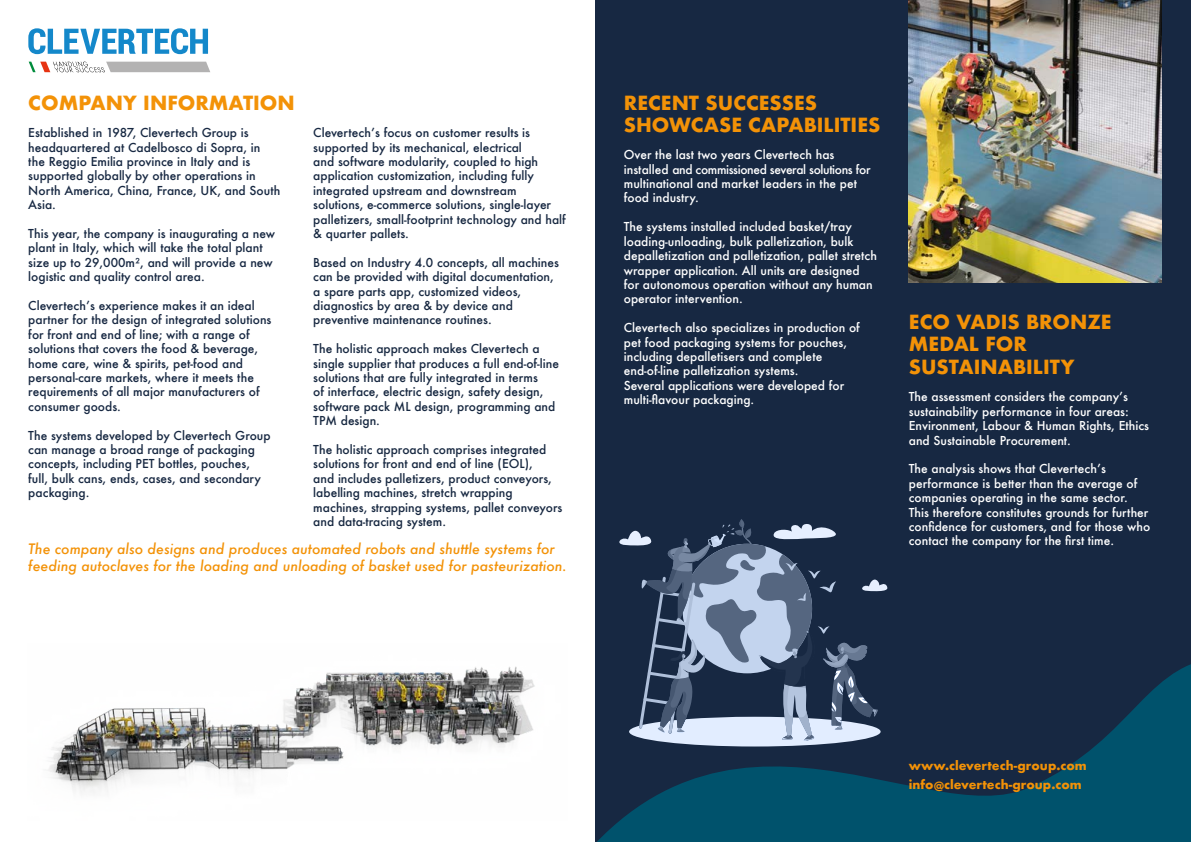
<style>
.page{position:relative;width:1191px;height:842px;background:#fff}
.page>*{position:absolute;margin:0;border:0;box-sizing:border-box;transform-origin:0 0}
.t1{font:700 19px/22.8px "Futura";color:#f39207}
.t2{font:italic 500 14px/16.8px "Futura";color:#f39207}
.t3{font:500 12px/14.4px "Futura";color:#172842}
.t4{font:500 12px/14.4px "Futura";color:#fff}
.t5{font:500 12px/14.4px "Futura";color:#172841}
.t6{font:700 12px/19px "Futura";color:#f39207}
</style>
<div class="page">
<div style="left:595px;top:0;width:596px;height:842px;background:#172842"></div>
<svg style="left:597px;top:664px;width:594px;height:178px;fill:#00526c"></svg>
<img style="left:47px;top:666px;width:488px;height:127px">
<img style="left:909px;top:0;width:252px;height:283px">
<svg style="left:619px;top:519px;width:270px;height:227px"></svg>
<svg style="left:29px;top:62px;width:181px;height:10px"></svg>
<svg style="left:28px;top:28px;width:181px;height:26px"></svg>
<h1 class="t1" style="left:28px;top:92px;width:268px">COMPANY INFORMATION</h1>
<p class="t3" style="left:28px;top:125px;width:253px">Established in 1987, Clevertech Group is headquartered at Cadelbosco di Sopra, in<br>the Reggio Emilia province in Italy and is supported globally by other operations in North America, China, France, UK, and South Asia.</p>
<p class="t3" style="left:28px;top:226px;width:248px">This year, the company is inaugurating a new plant in Italy, which will take the total plant size up to 29,000m², and will provide a new logistic and quality control area.</p>
<p class="t3" style="left:28px;top:298px;width:245px">Clevertech’s experience makes it an ideal partner for the design of integrated solutions for front and end of line; with a range of solutions that covers the food &amp; beverage, home care, wine &amp; spirits, pet-food and personal-care markets, where it meets the requirements of all major manufacturers of consumer goods.</p>
<p class="t3" style="left:28px;top:428px;width:244px">The systems developed by Clevertech Group can manage a broad range of packaging concepts, including PET bottles, pouches, full, bulk cans, ends, cases, and secondary packaging.</p>
<p class="t3" style="left:313px;top:125px;width:239px">Clevertech’s focus on customer results is supported by its mechanical, electrical<br>and software modularity, coupled to high application customization, including fully integrated upstream and downstream solutions, e-commerce solutions, single-layer</p>
<p class="t5" style="left:313px;top:212px;width:254px">palletizers, small-footprint technology and half &amp; quarter pallets.</p>
<p class="t5" style="left:313px;top:255px;width:247px">Based on Industry 4.0 concepts, all machines can be provided with digital documentation, a spare parts app, customized videos, diagnostics by area &amp; by device and preventive maintenance routines.</p>
<p class="t5" style="left:313px;top:341px;width:247px">The holistic approach makes Clevertech a single supplier that produces a full end-of-line solutions that are fully integrated in terms<br>of interface, electric design, safety design, software pack ML design, programming and TPM design.</p>
<p class="t5" style="left:313px;top:442px;width:250px">The holistic approach comprises integrated solutions for front and end of line (EOL),<br>and includes palletizers, product conveyors, labelling machines, stretch wrapping machines, strapping systems, pallet conveyors and data-tracing system.</p>
<p class="t2" style="left:28px;top:541px;width:540px">The company also designs and produces automated robots and shuttle systems for feeding autoclaves for the loading and unloading of basket used for pasteurization.</p>
<h1 class="t1" style="left:624px;top:91px;width:258px">RECENT SUCCESSES<br>SHOWCASE CAPABILITIES</h1>
<p class="t4" style="left:624px;top:147px;width:248px">Over the last two years Clevertech has installed and commissioned several solutions for multinational and market leaders in the pet food industry.</p>
<p class="t4" style="left:624px;top:219px;width:255px">The systems installed included basket/tray loading-unloading, bulk palletization, bulk depalletization and palletization, pallet stretch wrapper application. All units are designed for autonomous operation without any human operator intervention.</p>
<p class="t4" style="left:624px;top:320px;width:237px">Clevertech also specializes in production of pet food packaging systems for pouches, including depalletisers and complete end-of-line palletization systems.<br>Several applications were developed for multi-flavour packaging.</p>
<h1 class="t1" style="left:909px;top:310px;width:204px">ECO VADIS BRONZE<br>MEDAL FOR<br>SUSTAINABILITY</h1>
<p class="t4" style="left:909px;top:390px;width:242px">The assessment considers the company’s sustainability performance in four areas:<br>Environment, Labour &amp; Human Rights, Ethics and Sustainable Procurement.</p>
<p class="t4" style="left:909px;top:462px;width:243px">The analysis shows that Clevertech’s performance is better than the average of companies operating in the same sector.<br>This therefore constitutes grounds for further confidence for customers, and for those who contact the company for the first time.</p>
<p class="t6" style="left:909px;top:756px;width:179px">www.clevertech-group.com info@clevertech-group.com</p>
</div>
